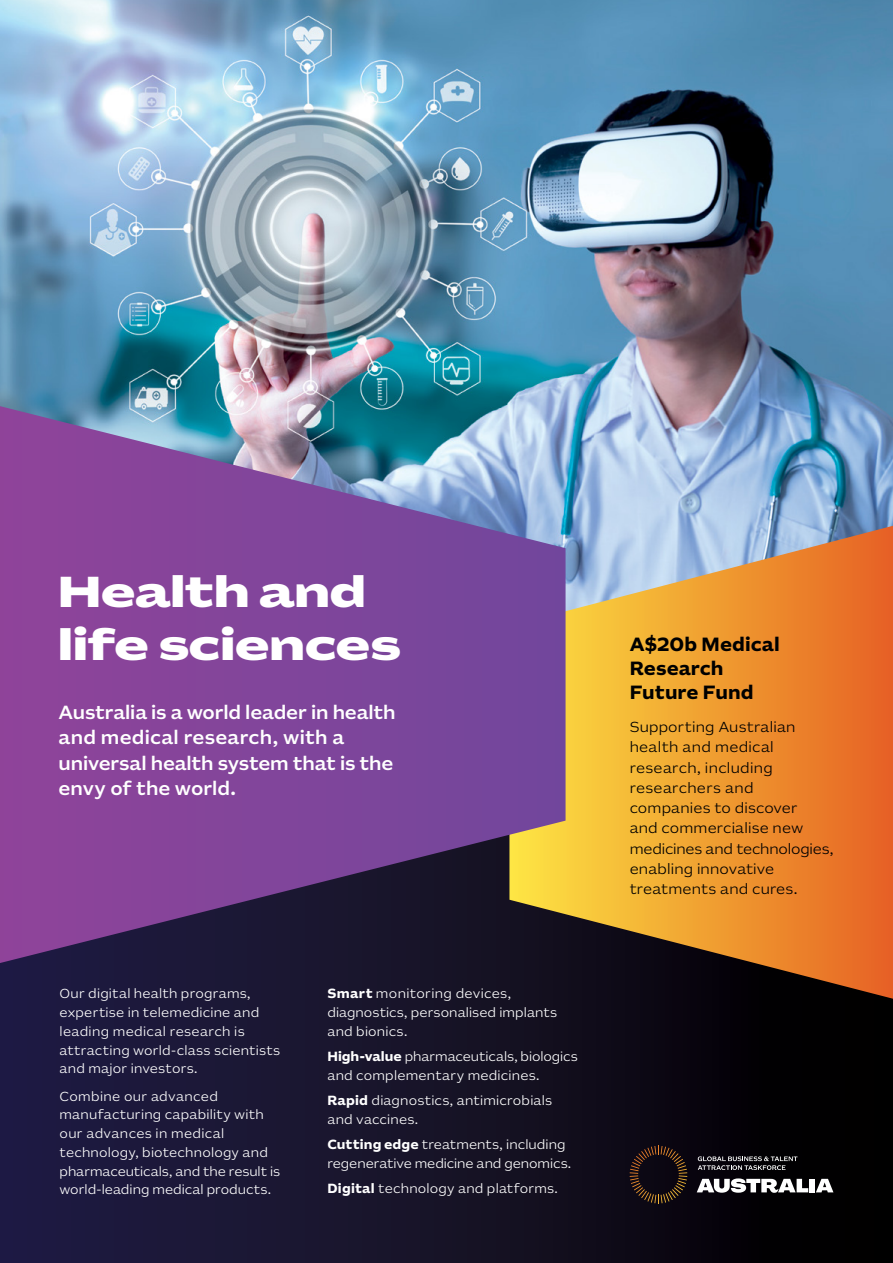
<style>
.page{position:relative;width:893px;height:1263px;background:#fff}
.page>*{position:absolute;margin:0;border:0;box-sizing:border-box;transform-origin:0 0}
.t1{font:800 43.5px/52.5px "AU Sans BETA Display";letter-spacing:.005em;color:#fff}
.t2{font:500 19.5px/25.5px "AU Sans BETA Text";letter-spacing:-.005em;color:#fff}
.t3{font:700 19.5px/24px "AU Sans BETA Text";letter-spacing:.005em;color:#000}
.t4{font:300 15px/20.2px "AU Sans BETA Text";letter-spacing:.01em;color:#000}
.t5{font:300 13.5px/18.8px "AU Sans BETA Text";letter-spacing:.015em;color:#fff}
.t6{font:300 13.5px/18.8px "AU Sans BETA Text";letter-spacing:-.005em;color:#fff}
.s1{font-weight:700}
</style>
<div class="page">
<div style="left:0;top:0;width:893px;height:1263px;background:linear-gradient(to right,#231f48,#020000)"></div>
<img style="left:0;top:0;width:893px;height:526px">
<svg style="left:509px;top:526px;width:384px;height:473px;background:#d08a3c"></svg>
<svg style="left:0;top:406px;width:566px;height:557px;background:#764d91"></svg>
<svg style="left:630px;top:1146px;width:57px;height:57px;background:#251715"></svg>
<svg style="left:698px;top:1156px;width:99px;height:14px"></svg>
<div style="left:809px;top:1179px;width:6px;height:13px;background:#fff"></div>
<svg style="left:816px;top:1179px;width:17px;height:13px"></svg>
<svg style="left:697px;top:1178px;width:111px;height:15px"></svg>
<h1 class="t1" style="left:58px;top:567px;width:344px">Health and life sciences</h1>
<h2 class="t2" style="left:59px;top:700px;width:338px">Australia is a world leader in health and medical research, with a universal health system that is the envy of the world.</h2>
<p class="t5" style="left:60px;top:985px;width:222px">Our digital health programs, expertise in telemedicine and leading medical research is attracting world-class scientists and major investors.</p>
<p class="t5" style="left:60px;top:1087px;width:222px">Combine our advanced manufacturing capability with our advances in medical technology, biotechnology and pharmaceuticals, and the result is world-leading medical products.</p>
<p class="t5" style="left:327px;top:985px;width:231px"><span class="s1">Smart</span> monitoring devices, diagnostics, personalised implants and bionics.</p>
<p class="t5" style="left:327px;top:1047px;width:252px"><span class="s1">High-value</span> pharmaceuticals, biologics and complementary medicines.</p>
<p class="t5" style="left:327px;top:1091px;width:226px"><span class="s1">Rapid</span> diagnostics, antimicrobials and vaccines.</p>
<p class="t6" style="left:327px;top:1135px;width:245px"><span class="s1">Cutting edge</span> treatments, including regenerative medicine and genomics.</p>
<p class="t5" style="left:327px;top:1179px;width:232px"><span class="s1">Digital</span> technology and platforms.</p>
<h2 class="t3" style="left:630px;top:633px;width:152px">A$20b Medical<br>Research<br>Future Fund</h2>
<p class="t4" style="left:630px;top:717px;width:205px">Supporting Australian health and medical research, including researchers and companies to discover<br>and commercialise new medicines and technologies, enabling innovative treatments and cures.</p>
</div>
